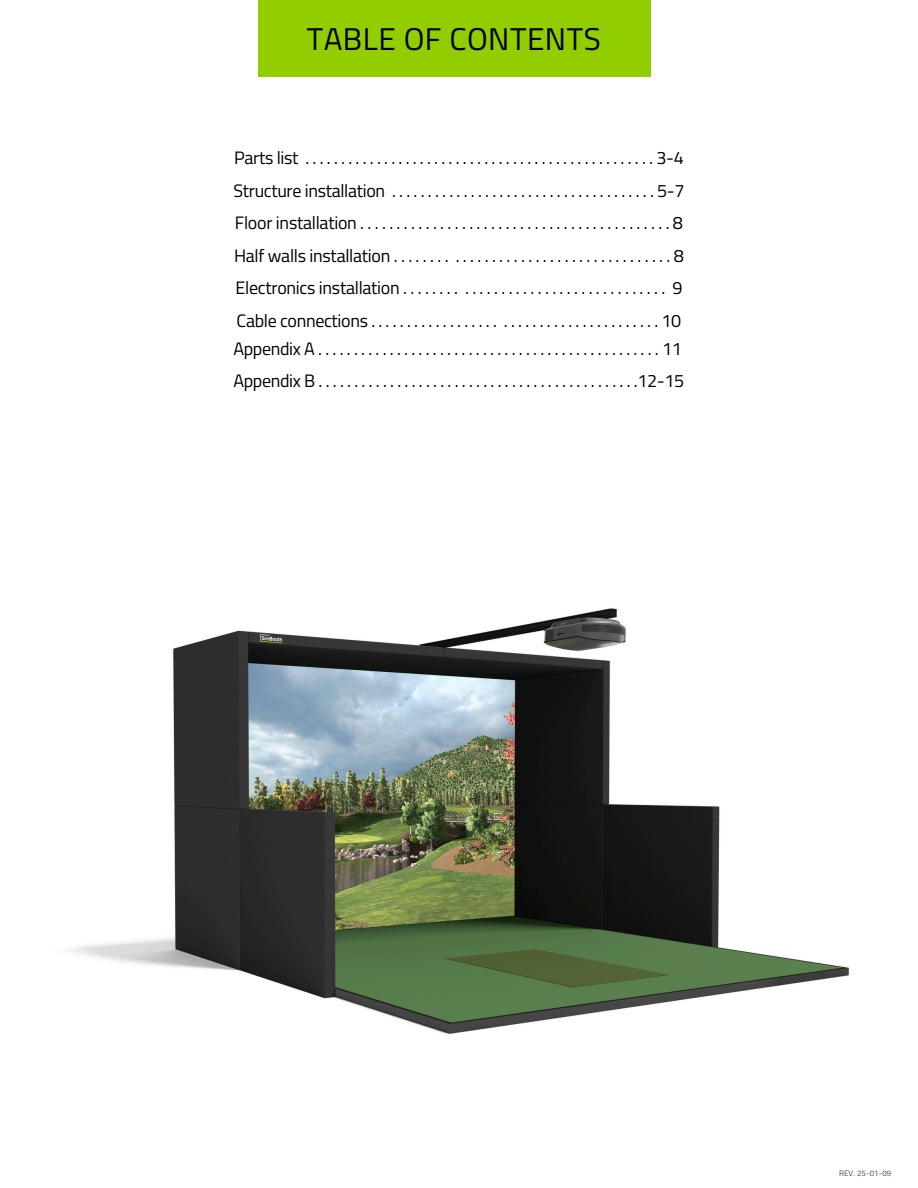
<style>
.page{position:relative;width:918px;height:1188px;background:#fff}
.page>*{position:absolute;margin:0;border:0;box-sizing:border-box;transform-origin:0 0}
.t1{font:31.5px "Titillium Web";letter-spacing:.015em;color:#000}
.t2{font:18px "Titillium Web";letter-spacing:-.015em;color:#000}
.t3{font:7.95px "Titillium Web";letter-spacing:.015em;color:#4d4d4d}
</style>
<div class="page">
<div style="left:258px;top:0;width:392px;height:77px;background:#92cd00"></div>
<img style="left:70px;top:608px;width:779px;height:426px">
<h1 class="t1" style="left:307px;top:14px;width:296px">TABLE OF CONTENTS</h1>
<h2 class="t2" style="left:234px;top:144px;width:451px">Partslist .................................................3-4</h2>
<h2 class="t2" style="left:233px;top:176px;width:453px">Structureinstallation .....................................5-7</h2>
<h2 class="t2" style="left:235px;top:209px;width:450px">Floorinstallation...........................................8</h2>
<h2 class="t2" style="left:234px;top:241px;width:451px">Halfwallsinstallation........ ..............................8</h2>
<h2 class="t2" style="left:235px;top:274px;width:448px">Electronicsinstallation........ ............................ 9</h2>
<h2 class="t2" style="left:237px;top:307px;width:446px">Cableconnections.................. ......................10</h2>
<h2 class="t2" style="left:233px;top:334px;width:450px">AppendixA................................................11</h2>
<p class="t2" style="left:233px;top:367px;width:452px">AppendixB.............................................12-15</p>
<h2 class="t3" style="left:839px;top:1167px;width:54px">REV. 25-01-09</h2>
</div>
